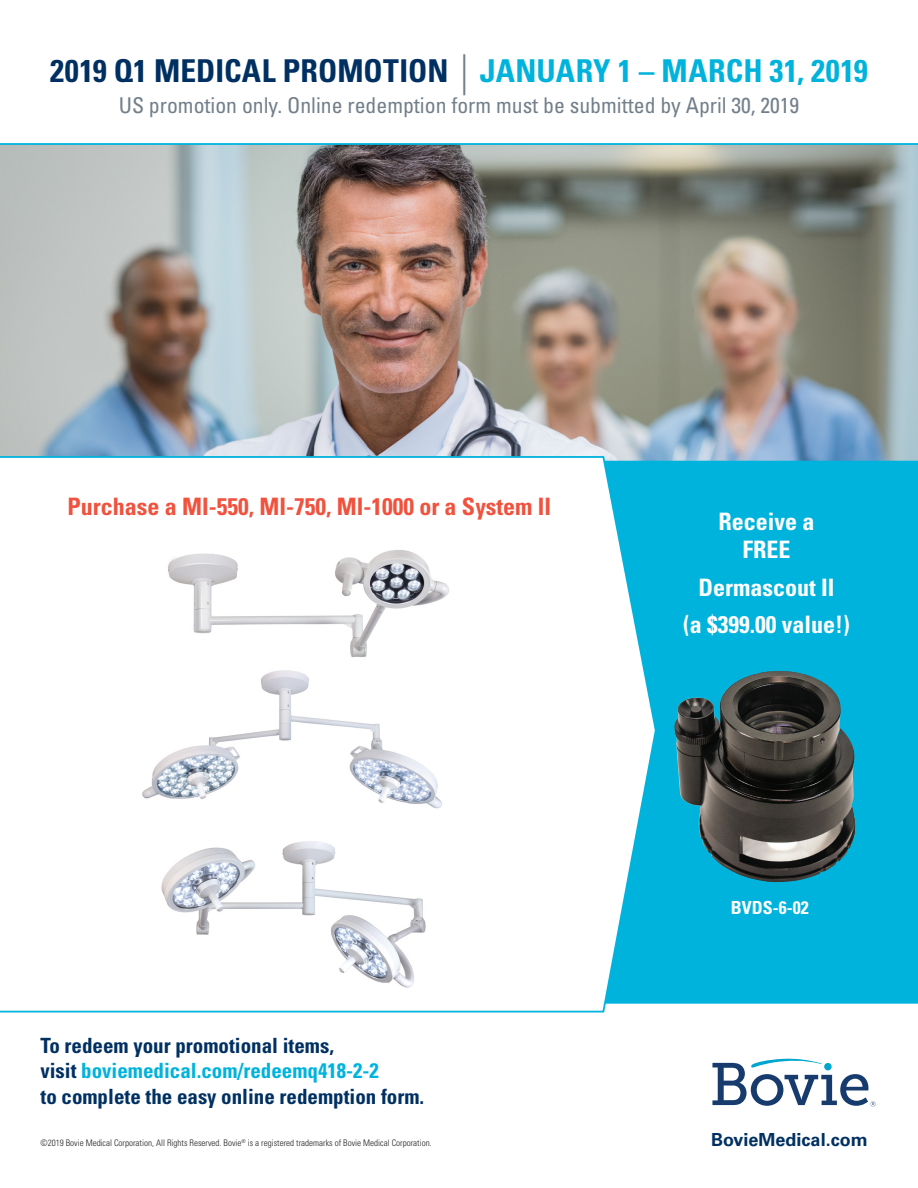
<style>
.page{position:relative;width:918px;height:1188px;background:#fff}
.page>*{position:absolute;margin:0;border:0;box-sizing:border-box;transform-origin:0 0}
.t1{font:700 condensed 31.5px "Univers";letter-spacing:.005em;color:#003062}
.t2{font:700 condensed 24px "Univers";color:#f0523e}
.t3{font:700 condensed 24px/28.8px "Univers";color:#fff;text-align:center}
.t4{font:condensed 21.75px "Univers";color:#727f8a}
.t5{font:700 condensed 21px/25.2px "Univers";color:#003062}
.t6{font:700 18px "Univers LT Std";color:#003062}
.t7{font:700 condensed 18px "Univers";color:#fff}
.t8{font:300 condensed 9px "Univers";color:#231f20}
.s1{font-weight:400;font-size:40.95px;color:#727f8a}
.s2{color:#00b3dc}
</style>
<div class="page">
<img style="left:0;top:143px;width:918px;height:318px">
<div style="left:658px;top:461px;width:260px;height:543px;background:#00b3dc"></div>
<svg style="left:0;top:455px;width:658px;height:558px"></svg>
<img style="left:141px;top:814px;width:306px;height:175px">
<svg style="left:712px;top:1059px;width:164px;height:47px"></svg>
<div style="left:824px;top:1063px;width:8px;height:8px;background:#00a6ce;border-radius:50%"></div>
<img style="left:141px;top:669px;width:304px;height:143px">
<img style="left:162px;top:546px;width:292px;height:116px">
<img style="left:674px;top:671px;width:181px;height:212px">
<p class="t1" style="left:50px;top:51px;width:819px">2019 Q1 MEDICAL PROMOTION <span class="s1">|</span> <span class="s2">JANUARY 1 – MARCH 31, 2019</span></p>
<p class="t4" style="left:119px;top:92px;width:682px">US promotion only. Online redemption form must be submitted by April 30, 2019</p>
<p class="t2" style="left:68px;top:491px;width:485px">Purchase a MI-550, MI-750, MI-1000 or a System II</p>
<p class="t5" style="left:40px;top:1033px;width:385px">To redeem your promotional items,<br>visit <span class="s2">boviemedical.com/redeemq418-2-2<br></span>to complete the easy online redemption form.</p>
<p class="t8" style="left:40px;top:1137px;width:393px">©2019 Bovie Medical Corporation, All Rights Reserved. Bovie<sup>®</sup> is a registered trademarks of Bovie Medical Corporation.</p>
<p class="t3" style="left:719px;top:507px;width:98px">Receive a<br>FREE</p>
<p class="t3" style="left:699px;top:573px;width:137px">Dermascout II</p>
<p class="t3" style="left:683px;top:610px;width:168px">(a $399.00 value!)</p>
<p class="t7" style="left:731px;top:897px;width:79px">BVDS-6-02</p>
<p class="t6" style="left:711px;top:1129px;width:158px">BovieMedical.com</p>
</div>
